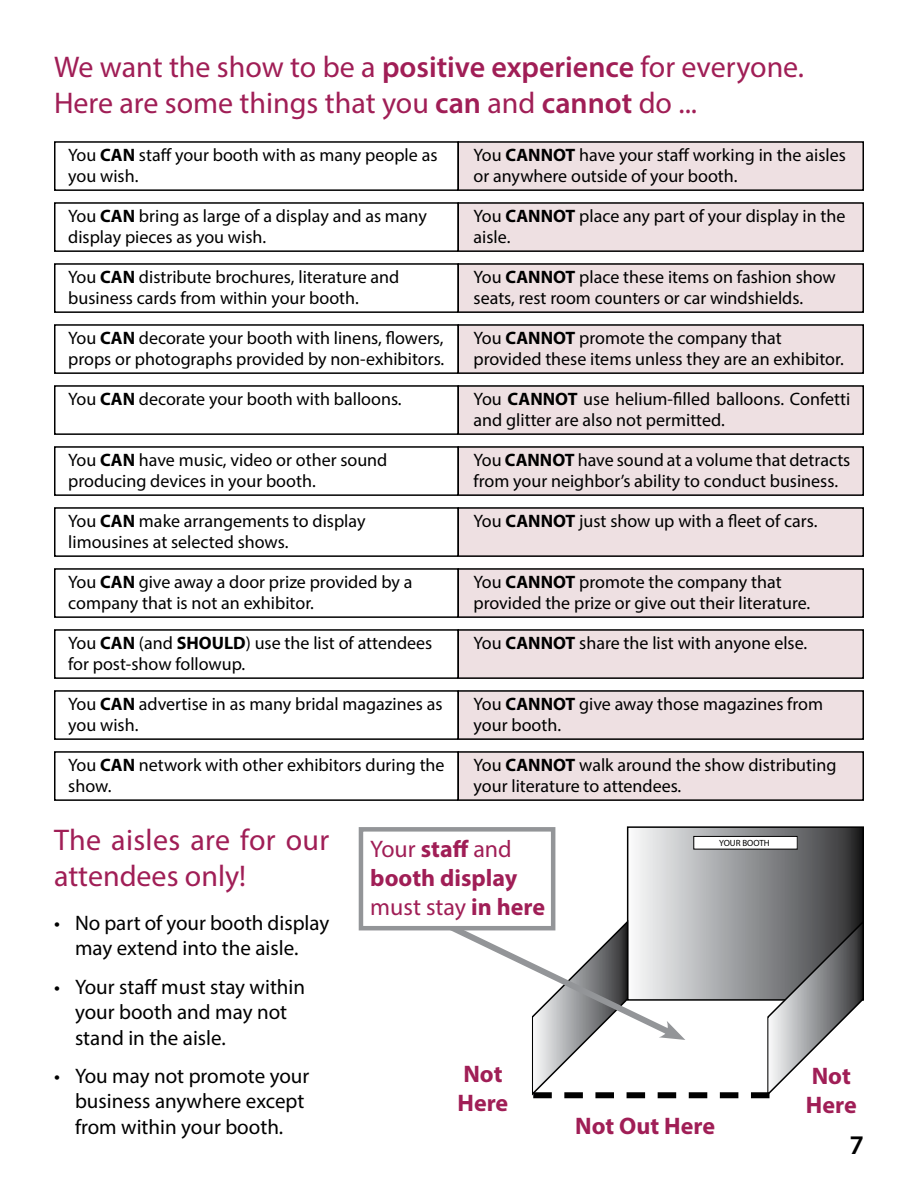
<style>
.page{position:relative;width:918px;height:1188px;background:#fff}
.page>*{position:absolute;margin:0;border:0;box-sizing:border-box;transform-origin:0 0}
.t1{font:30px/36px "Myriad Pro";color:#a01e56}
.t2{font:600 27px "Myriad Pro";color:#000}
.t3{font:700 24px/28.8px "Myriad Pro";color:#a01e56}
.t4{font:21px/25.2px "Myriad Pro";color:#000}
.t5{font:18px/21.6px "Myriad Pro";color:#000}
.t6{font:9px "Myriad Pro";color:#000}
.s1{font-weight:600}
.s2{font-weight:700}
.s3{font-weight:400}
</style>
<div class="page">
<div style="left:54px;top:141px;width:405px;height:50px;border:2px solid #000"></div>
<div style="left:54px;top:202px;width:405px;height:50px;border:2px solid #000"></div>
<div style="left:54px;top:263px;width:405px;height:50px;border:2px solid #000"></div>
<div style="left:54px;top:324px;width:405px;height:50px;border:2px solid #000"></div>
<div style="left:54px;top:385px;width:405px;height:50px;border:2px solid #000"></div>
<div style="left:54px;top:446px;width:405px;height:50px;border:2px solid #000"></div>
<div style="left:54px;top:507px;width:405px;height:50px;border:2px solid #000"></div>
<div style="left:54px;top:568px;width:405px;height:50px;border:2px solid #000"></div>
<div style="left:54px;top:629px;width:405px;height:50px;border:2px solid #000"></div>
<div style="left:54px;top:690px;width:405px;height:50px;border:2px solid #000"></div>
<div style="left:54px;top:751px;width:405px;height:50px;border:2px solid #000"></div>
<svg style="left:636px;top:829px;width:225px;height:84px;background:#909193"></svg>
<div style="left:627px;top:826px;width:237px;height:175px;border:2px solid #000"></div>
<div style="left:694px;top:836px;width:103px;height:13px;background:#fff"></div>
<div style="left:693px;top:836px;width:105px;height:13px;border:1px solid #000"></div>
<div style="left:458px;top:142px;width:405px;height:48px;background:#eee0e2"></div>
<div style="left:458px;top:141px;width:406px;height:50px;border:2px solid #000"></div>
<div style="left:458px;top:203px;width:405px;height:48px;background:#eee0e2"></div>
<div style="left:458px;top:202px;width:406px;height:50px;border:2px solid #000"></div>
<div style="left:458px;top:264px;width:405px;height:48px;background:#eee0e2"></div>
<div style="left:458px;top:263px;width:406px;height:50px;border:2px solid #000"></div>
<div style="left:458px;top:325px;width:405px;height:48px;background:#eee0e2"></div>
<div style="left:458px;top:324px;width:406px;height:50px;border:2px solid #000"></div>
<div style="left:458px;top:386px;width:405px;height:48px;background:#eee0e2"></div>
<div style="left:458px;top:385px;width:406px;height:50px;border:2px solid #000"></div>
<div style="left:458px;top:447px;width:405px;height:48px;background:#eee0e2"></div>
<div style="left:458px;top:446px;width:406px;height:50px;border:2px solid #000"></div>
<div style="left:458px;top:508px;width:405px;height:48px;background:#eee0e2"></div>
<div style="left:458px;top:507px;width:406px;height:50px;border:2px solid #000"></div>
<div style="left:458px;top:569px;width:405px;height:48px;background:#eee0e2"></div>
<div style="left:458px;top:568px;width:406px;height:50px;border:2px solid #000"></div>
<div style="left:458px;top:630px;width:405px;height:48px;background:#eee0e2"></div>
<div style="left:458px;top:629px;width:406px;height:50px;border:2px solid #000"></div>
<div style="left:458px;top:691px;width:405px;height:48px;background:#eee0e2"></div>
<div style="left:458px;top:690px;width:406px;height:50px;border:2px solid #000"></div>
<div style="left:458px;top:752px;width:405px;height:48px;background:#eee0e2"></div>
<div style="left:458px;top:751px;width:406px;height:50px;border:2px solid #000"></div>
<svg style="left:429px;top:913px;width:435px;height:185px"></svg>
<div style="left:359px;top:827px;width:196px;height:103px;background:#fff;border:4px solid #939598"></div>
<h1 class="t1" style="left:54px;top:48px;width:752px">We want the show to be a <span class="s1">positive experience</span> for everyone.<br>Here are some things that you <span class="s1">can</span> and <span class="s1">cannot</span> do ...</h1>
<p class="t5" style="left:68px;top:144px;width:371px">You <span class="s2">CAN</span> staff your booth with as many people as you wish.</p>
<p class="t5" style="left:474px;top:144px;width:374px">You <span class="s2">CANNOT</span> have your staff working in the aisles or anywhere outside of your booth.</p>
<p class="t5" style="left:68px;top:205px;width:360px">You <span class="s2">CAN</span> bring as large of a display and as many display pieces as you wish.</p>
<p class="t5" style="left:474px;top:205px;width:373px">You <span class="s2">CANNOT</span> place any part of your display in the aisle.</p>
<p class="t5" style="left:68px;top:266px;width:333px">You <span class="s2">CAN</span> distribute brochures, literature and business cards from within your booth.</p>
<p class="t5" style="left:474px;top:266px;width:364px">You <span class="s2">CANNOT</span> place these items on fashion show seats, rest room counters or car windshields.</p>
<p class="t5" style="left:68px;top:327px;width:378px">You <span class="s2">CAN</span> decorate your booth with linens, flowers, props or photographs provided by non-exhibitors.</p>
<p class="t5" style="left:474px;top:327px;width:372px">You <span class="s2">CANNOT</span> promote the company that provided these items unless they are an exhibitor.</p>
<p class="t5" style="left:68px;top:388px;width:335px">You <span class="s2">CAN</span> decorate your booth with balloons.</p>
<p class="t5" style="left:474px;top:388px;width:378px">You <span class="s2">CANNOT</span> use helium-filled balloons. Confetti and glitter are also not permitted.</p>
<p class="t5" style="left:68px;top:449px;width:321px">You <span class="s2">CAN</span> have music, video or other sound producing devices in your booth.</p>
<p class="t5" style="left:474px;top:449px;width:378px">You <span class="s2">CANNOT</span> have sound at a volume that detracts from your neighbor’s ability to conduct business.</p>
<p class="t5" style="left:68px;top:510px;width:299px">You <span class="s2">CAN</span> make arrangements to display limousines at selected shows.</p>
<p class="t5" style="left:474px;top:510px;width:345px">You <span class="s2">CANNOT</span> just show up with a fleet of cars.</p>
<p class="t5" style="left:68px;top:571px;width:346px">You <span class="s2">CAN</span> give away a door prize provided by a company that is not an exhibitor.</p>
<p class="t5" style="left:474px;top:571px;width:338px">You <span class="s2">CANNOT</span> promote the company that provided the prize or give out their literature.</p>
<p class="t5" style="left:68px;top:632px;width:366px">You <span class="s2">CAN</span> (and <span class="s2">SHOULD</span>) use the list of attendees for post-show followup.</p>
<p class="t5" style="left:474px;top:632px;width:335px">You <span class="s2">CANNOT</span> share the list with anyone else.</p>
<p class="t5" style="left:68px;top:693px;width:376px">You <span class="s2">CAN</span> advertise in as many bridal magazines as you wish.</p>
<p class="t5" style="left:474px;top:693px;width:351px">You <span class="s2">CANNOT</span> give away those magazines from your booth.</p>
<p class="t5" style="left:68px;top:754px;width:378px">You <span class="s2">CAN</span> network with other exhibitors during the show.</p>
<p class="t5" style="left:474px;top:754px;width:364px">You <span class="s2">CANNOT</span> walk around the show distributing your literature to attendees.</p>
<h1 class="t1" style="left:54px;top:821px;width:277px">The aisles are for our attendees only!</h1>
<p class="t4" style="left:54px;top:910px;width:277px;text-align:center">• No part of your booth display may extend into the aisle.</p>
<p class="t4" style="left:75px;top:974px;width:232px;text-indent:-21px">• Your staff must stay within your booth and may not stand in the aisle.</p>
<p class="t4" style="left:75px;top:1063px;width:236px;text-indent:-21px">• You may not promote your business anywhere except from within your booth.</p>
<h3 class="t3" style="left:370px;top:834px;width:176px"><span class="s3">Your</span> staff <span class="s3">and </span>booth display <span class="s3">must stay</span> in here</h3>
<p class="t6" style="left:719px;top:837px;width:52px">YOUR BOOTH</p>
<h3 class="t3" style="left:458px;top:1059px;width:52px">Not<br>Here</h3>
<h3 class="t3" style="left:575px;top:1111px;width:141px">Not Out Here</h3>
<h3 class="t3" style="left:806px;top:1061px;width:52px">Not<br>Here</h3>
<h2 class="t2" style="left:850px;top:1128px;width:16px">7</h2>
</div>
